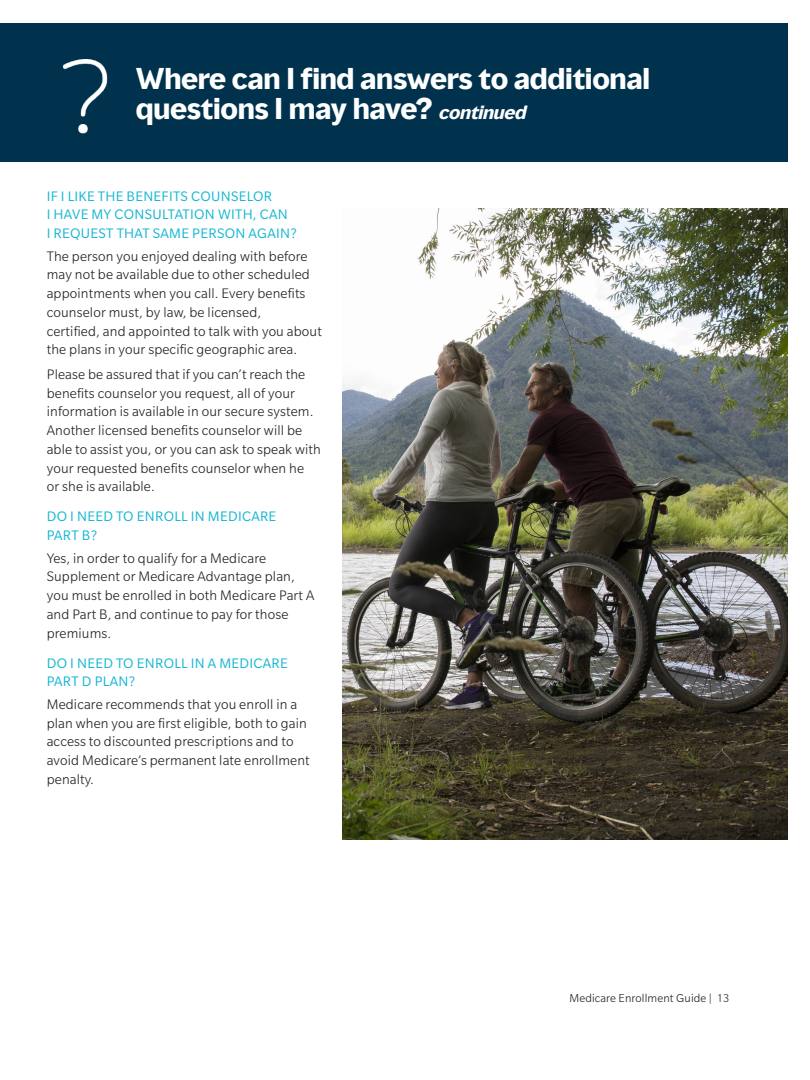
<style>
.page{position:relative;width:810px;height:1080px;background:#fff}
.page>*{position:absolute;margin:0;border:0;box-sizing:border-box;transform-origin:0 0}
.BODY{font:700 27.5px/30px "MMC Display";letter-spacing:-.01em;color:#fff}
.BODY-2{font:300 15px/18.8px "Slate Pro";letter-spacing:.01em;color:#231f20}
.blue_questions{font:15px/18.8px "Slate Pro";letter-spacing:.02em;color:#12b6d3}
.t1{font:300 12.5px "Slate Pro";letter-spacing:.01em;color:#231f20}
.s1{font-style:italic;font-size:17.5px}
</style>
<div class="page">
<div style="left:0;top:23px;width:788px;height:138px;background:#00324e"></div>
<img style="left:342px;top:208px;width:446px;height:632px">
<img style="left:62px;top:59px;width:46px;height:75px">
<p class="BODY" style="left:136px;top:64px;width:516px">Where can I find answers to additional questions I may have? <span class="s1">continued</span></p>
<p class="blue_questions" style="left:47px;top:186px;width:251px">IF I LIKE THE BENEFITS COUNSELOR<br>I HAVE MY CONSULTATION WITH, CAN<br>I REQUEST THAT SAME PERSON AGAIN?</p>
<p class="BODY-2" style="left:47px;top:246px;width:277px">The person you enjoyed dealing with before may not be available due to other scheduled appointments when you call. Every benefits counselor must, by law, be licensed,<br>certified, and appointed to talk with you about the plans in your specific geographic area.</p>
<p class="BODY-2" style="left:47px;top:365px;width:276px">Please be assured that if you can’t reach the benefits counselor you request, all of your information is available in our secure system.<br>Another licensed benefits counselor will be able to assist you, or you can ask to speak with your requested benefits counselor when he<br>or she is available.</p>
<p class="blue_questions" style="left:47px;top:507px;width:231px">DO I NEED TO ENROLL IN MEDICARE<br>PART B?</p>
<p class="BODY-2" style="left:47px;top:548px;width:269px">Yes, in order to qualify for a Medicare Supplement or Medicare Advantage plan, you must be enrolled in both Medicare Part A and Part B, and continue to pay for those premiums.</p>
<p class="blue_questions" style="left:47px;top:653px;width:243px">DO I NEED TO ENROLL IN A MEDICARE<br>PART D PLAN?</p>
<p class="BODY-2" style="left:47px;top:695px;width:265px">Medicare recommends that you enroll in a plan when you are first eligible, both to gain access to discounted prescriptions and to avoid Medicare’s permanent late enrollment penalty.</p>
<p class="t1" style="left:569px;top:992px;width:162px">Medicare Enrollment Guide | 13</p>
</div>
